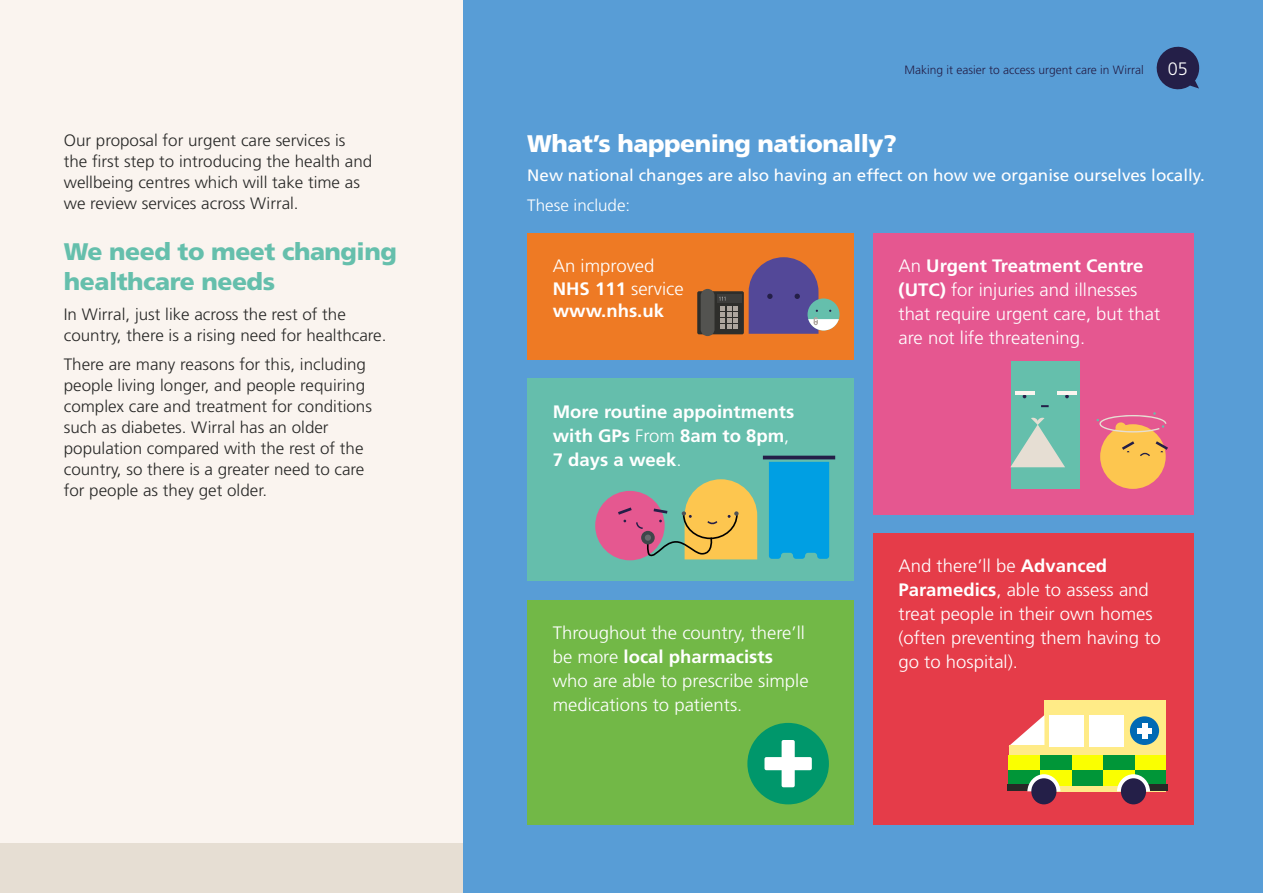
<style>
.page{position:relative;width:1263px;height:893px;background:#faf4ef}
.page>*{position:absolute;margin:0;border:0;box-sizing:border-box;transform-origin:0 0}
.t1{font:900 24px/30px "Frutiger LT Std";letter-spacing:-.02em;color:#65bfac}
.t2{font:900 24px "Frutiger LT Std";letter-spacing:-.02em;color:#fff}
.t3{font:300 18px/24px "Frutiger LT Std";color:#fff}
.t4{font:700 18px/24px "Frutiger LT Std";color:#fff}
.t5{font:300 16.5px/21px "Frutiger LT Std";color:#282827}
.t6{font:16.5px "Frutiger LT Std";color:#fff}
.t7{font:300 16.5px "Frutiger LT Std";color:#fff}
.t8{font:300 12px "Frutiger LT Std";color:#241f48}
.s1{font-weight:700}
.s2{font-weight:300}
</style>
<div class="page">
<div style="left:0;top:843px;width:1263px;height:50px;background:#e6ded3"></div>
<div style="left:463px;top:0;width:800px;height:893px;background:#589dd6"></div>
<div style="left:527px;top:233px;width:327px;height:126px;background:#ee7a24"></div>
<svg style="left:749px;top:257px;width:90px;height:77px"></svg>
<div style="left:527px;top:379px;width:327px;height:202px;background:#65beac"></div>
<div style="left:873px;top:533px;width:320px;height:291px;background:#e53c49"></div>
<div style="left:873px;top:233px;width:320px;height:281px;background:#e55790"></div>
<svg style="left:1096px;top:412px;width:72px;height:77px"></svg>
<div style="left:1044px;top:700px;width:122px;height:91px;background:#ffeb87"></div>
<svg style="left:1010px;top:715px;width:34px;height:30px"></svg>
<div style="left:1008px;top:745px;width:36px;height:46px;background:#ffeb87"></div>
<div style="left:1130px;top:716px;width:29px;height:29px;background:#006ab4;border-radius:50%"></div>
<div style="left:1142px;top:723px;width:5px;height:15px;background:#fff"></div>
<div style="left:1137px;top:728px;width:15px;height:5px;background:#fff"></div>
<div style="left:1049px;top:715px;width:35px;height:31px;background:#fff"></div>
<div style="left:1089px;top:715px;width:34px;height:31px;background:#fff"></div>
<div style="left:1134px;top:755px;width:32px;height:16px;background:#faff00"></div>
<div style="left:1103px;top:755px;width:31px;height:16px;background:#009638"></div>
<div style="left:1071px;top:755px;width:32px;height:16px;background:#faff00"></div>
<div style="left:1040px;top:755px;width:31px;height:16px;background:#009638"></div>
<div style="left:1008px;top:755px;width:32px;height:16px;background:#faff00"></div>
<div style="left:1134px;top:770px;width:32px;height:16px;background:#009638"></div>
<div style="left:1103px;top:770px;width:31px;height:16px;background:#faff00"></div>
<div style="left:1071px;top:770px;width:32px;height:16px;background:#009638"></div>
<div style="left:1040px;top:770px;width:31px;height:16px;background:#faff00"></div>
<div style="left:1008px;top:770px;width:32px;height:16px;background:#009638"></div>
<div style="left:1141px;top:784px;width:27px;height:7px;background:#282827"></div>
<svg style="left:1117px;top:774px;width:33px;height:17px"></svg>
<div style="left:1121px;top:778px;width:25px;height:26px;background:#241f48;border-radius:50%"></div>
<div style="left:1007px;top:784px;width:33px;height:7px;background:#282827"></div>
<svg style="left:1027px;top:774px;width:33px;height:17px"></svg>
<div style="left:1031px;top:778px;width:25px;height:26px;background:#241f48;border-radius:50%"></div>
<div style="left:527px;top:600px;width:327px;height:224px;background:#72b847"></div>
<div style="left:697px;top:291px;width:47px;height:43px;background:#2e2e2b;border-radius:2px"></div>
<div style="left:701px;top:289px;width:13px;height:47px;background:#535350;border-radius:7px"></div>
<div style="left:717px;top:294px;width:24px;height:9px;background:#3d3d3b"></div>
<svg style="left:719px;top:297px;width:19px;height:32px"></svg>
<svg style="left:763px;top:456px;width:72px;height:103px"></svg>
<div style="left:595px;top:491px;width:70px;height:69px;background:#e55890;border-radius:50%"></div>
<svg style="left:618px;top:479px;width:139px;height:80px"></svg>
<svg style="left:747px;top:723px;width:82px;height:81px"></svg>
<div style="left:1011px;top:362px;width:69px;height:127px;background:#65bfac"></div>
<svg style="left:1010px;top:417px;width:55px;height:50px"></svg>
<svg style="left:1041px;top:405px;width:8px;height:2px"></svg>
<svg style="left:1065px;top:395px;width:4px;height:3px"></svg>
<hr style="left:1057px;top:391px;width:19px;height:4px;background:#faf4ef">
<hr style="left:1015px;top:391px;width:19px;height:4px;background:#faf4ef">
<svg style="left:1156px;top:46px;width:44px;height:44px"></svg>
<p class="t5" style="left:64px;top:130px;width:310px">Our proposal for urgent care services is the first step to introducing the health and wellbeing centres which will take time as we review services across Wirral.</p>
<h1 class="t1" style="left:64px;top:237px;width:335px">We need to meet changing healthcare needs</h1>
<p class="t5" style="left:64px;top:304px;width:324px">In Wirral, just like across the rest of the country, there is a rising need for healthcare.</p>
<p class="t5" style="left:64px;top:354px;width:310px">There are many reasons for this, including people living longer, and people requiring complex care and treatment for conditions such as diabetes. Wirral has an older population compared with the rest of the country, so there is a greater need to care for people as they get older.</p>
<p class="t8" style="left:904px;top:63px;width:241px">Making it easier to access urgent care in Wirral</p>
<p class="t3" style="left:1168px;top:57px;width:22px">05</p>
<h1 class="t2" style="left:527px;top:129px;width:371px">What’s happening nationally?</h1>
<p class="t6" style="left:527px;top:166px;width:679px">New national changes are also having an effect on how we organise ourselves locally.</p>
<p class="t7" style="left:527px;top:195px;width:104px">These include:</p>
<p class="t3" style="left:553px;top:255px;width:132px;line-height:22.5px">An improved<br><span class="s1">NHS 111</span> service <span class="s1">www.nhs.uk</span></p>
<p class="t4" style="left:553px;top:400px;width:243px">More routine appointments with GPs <span class="s2">From</span> 8am to 8pm<span class="s2">,<br></span>7 days a week<span class="s2">.</span></p>
<p class="t3" style="left:553px;top:621px;width:257px">Throughout the country, there’ll be more <span class="s1">local pharmacists </span>who are able to prescribe simple medications to patients.</p>
<p class="t3" style="left:898px;top:254px;width:263px">An <span class="s1">Urgent Treatment Centre (UTC)</span> for injuries and illnesses that require urgent care, but that are not life threatening.</p>
<p class="t3" style="left:898px;top:554px;width:264px">And there’ll be <span class="s1">Advanced<br>Paramedics</span>, able to assess and treat people in their own homes (often preventing them having to go to hospital).</p>
</div>
